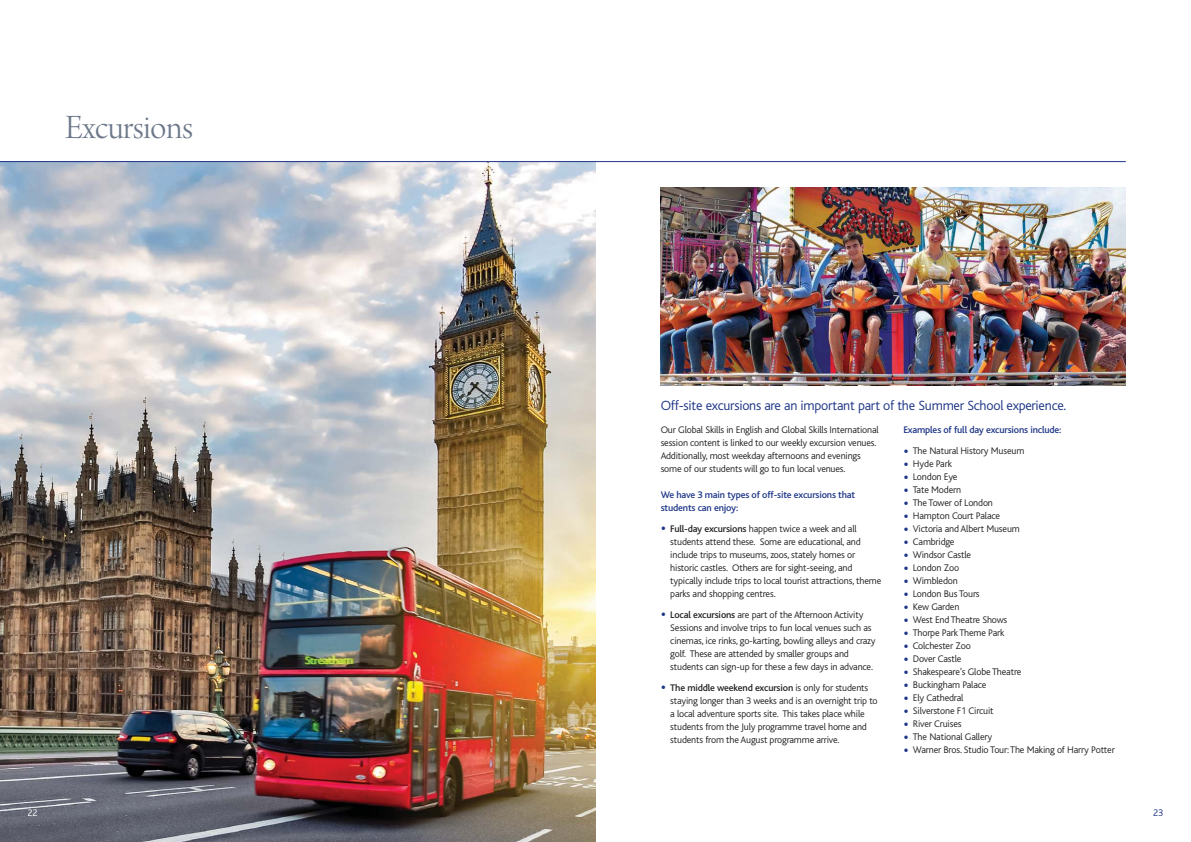
<style>
.page{position:relative;width:1191px;height:842px;background:#fff}
.page>*{position:absolute;margin:0;border:0;box-sizing:border-box;transform-origin:0 0}
.t1{font:36px "Arno Pro Light Display";letter-spacing:-.015em;color:#6c788a}
.t2{font:300 14px "Bliss";letter-spacing:-.015em;color:#1d3587}
.t3{font:300 10px/13px "Bliss";letter-spacing:-.015em;color:#231f20}
.t4{font:500 10px/13px "Bliss";letter-spacing:-.015em;color:#1d3587}
.t5{font:300 10px "Bliss";color:#fff}
.t6{font:300 10px "Bliss";color:#1d3587}
.s1{font-size:18px;color:#1d3587}
.s2{font-weight:500}
</style>
<div class="page">
<img style="left:660px;top:187px;width:465px;height:199px">
<img style="left:0;top:162px;width:595px;height:680px">
<hr style="left:0;top:161px;width:1125px;height:1px;background:#1d3587">
<h1 class="t1" style="left:65px;top:113px;width:129px">Excursions</h1>
<h2 class="t2" style="left:660px;top:401px;width:407px">Off-site excursions are an important part of the Summer School experience.</h2>
<p class="t3" style="left:660px;top:424px;width:220px">Our Global Skills in English and Global Skills International session content is linked to our weekly excursion venues.<br>Additionally, most weekday afternoons and evenings some of our students will go to fun local venues.</p>
<p class="t4" style="left:660px;top:489px;width:196px">We have 3 main types of off-site excursions that students can enjoy:</p>
<p class="t3" style="left:670px;top:523px;width:212px;text-indent:-10px"><span class="s1">•</span> <span class="s2">Full-day excursions</span> happen twice a week and all students attend these. Some are educational, and include trips to museums, zoos, stately homes or historic castles. Others are for sight-seeing, and typically include trips to local tourist attractions, theme parks and shopping centres.</p>
<p class="t3" style="left:670px;top:609px;width:207px;text-indent:-10px"><span class="s1">•</span> <span class="s2">Local excursions</span> are part of the Afternoon Activity Sessions and involve trips to fun local venues such as cinemas, ice rinks, go-karting, bowling alleys and crazy golf. These are attended by smaller groups and students can sign-up for these a few days in advance.</p>
<p class="t3" style="left:670px;top:682px;width:209px;text-indent:-10px"><span class="s1">•</span> <span class="s2">The middle weekend excursion</span> is only for students staying longer than 3 weeks and is an overnight trip to a local adventure sports site. This takes place while students from the July programme travel home and students from the August programme arrive.</p>
<p class="t4" style="left:903px;top:424px;width:160px">Examples of full day excursions include:</p>
<p class="t3" style="left:903px;top:445px;width:123px"><span class="s1">•</span> The Natural History Museum</p>
<p class="t3" style="left:903px;top:458px;width:50px"><span class="s1">•</span> Hyde Park</p>
<p class="t3" style="left:903px;top:471px;width:56px"><span class="s1">•</span> London Eye</p>
<p class="t3" style="left:903px;top:484px;width:59px"><span class="s1">•</span> Tate Modern</p>
<p class="t3" style="left:903px;top:497px;width:91px"><span class="s1">•</span> The Tower of London</p>
<p class="t3" style="left:903px;top:510px;width:98px"><span class="s1">•</span> Hampton Court Palace</p>
<p class="t3" style="left:903px;top:523px;width:118px"><span class="s1">•</span> Victoria and Albert Museum</p>
<p class="t3" style="left:903px;top:536px;width:53px"><span class="s1">•</span> Cambridge</p>
<p class="t3" style="left:903px;top:549px;width:69px"><span class="s1">•</span> Windsor Castle</p>
<p class="t3" style="left:903px;top:562px;width:57px"><span class="s1">•</span> London Zoo</p>
<p class="t3" style="left:903px;top:575px;width:56px"><span class="s1">•</span> Wimbledon</p>
<p class="t3" style="left:903px;top:588px;width:78px"><span class="s1">•</span> London Bus Tours</p>
<p class="t3" style="left:903px;top:601px;width:58px"><span class="s1">•</span> Kew Garden</p>
<p class="t3" style="left:903px;top:614px;width:105px"><span class="s1">•</span> West End Theatre Shows</p>
<p class="t3" style="left:903px;top:627px;width:103px"><span class="s1">•</span> Thorpe Park Theme Park</p>
<p class="t3" style="left:903px;top:640px;width:69px"><span class="s1">•</span> Colchester Zoo</p>
<p class="t3" style="left:903px;top:653px;width:60px"><span class="s1">•</span> Dover Castle</p>
<p class="t3" style="left:903px;top:666px;width:120px"><span class="s1">•</span> Shakespeare’s Globe Theatre</p>
<p class="t3" style="left:903px;top:679px;width:85px"><span class="s1">•</span> Buckingham Palace</p>
<p class="t3" style="left:903px;top:692px;width:62px"><span class="s1">•</span> Ely Cathedral</p>
<p class="t3" style="left:903px;top:705px;width:92px"><span class="s1">•</span> Silverstone F1 Circuit</p>
<p class="t3" style="left:903px;top:718px;width:60px"><span class="s1">•</span> River Cruises</p>
<p class="t3" style="left:903px;top:731px;width:90px"><span class="s1">•</span> The National Gallery</p>
<p class="t3" style="left:903px;top:744px;width:213px"><span class="s1">•</span> Warner Bros. Studio Tour: The Making of Harry Potter</p>
<p class="t5" style="left:28px;top:808px;width:12px">22</p>
<p class="t6" style="left:1153px;top:808px;width:12px">23</p>
</div>
